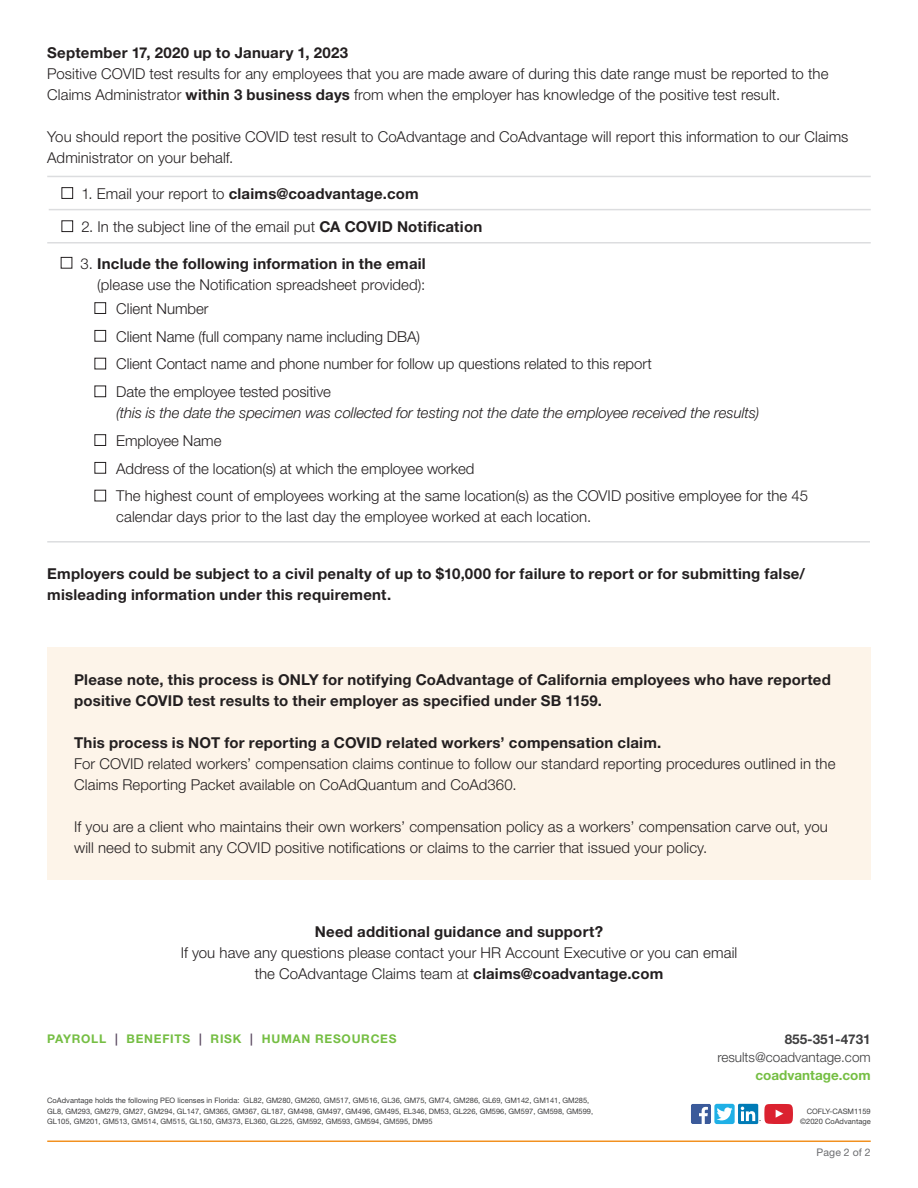
<style>
.page{position:relative;width:918px;height:1188px;background:#fff}
.page>*{position:absolute;margin:0;border:0;box-sizing:border-box;transform-origin:0 0}
.t1{font:300 15px/21px "Helvetica Neue LT Std";letter-spacing:.005em;color:#231f20}
.t2{font:700 15px/21px "Helvetica Neue LT Std";letter-spacing:.015em;color:#231f20}
.t3{font:italic 300 15px "Helvetica Neue LT Std";letter-spacing:-.005em;color:#231f20}
.t4{font:300 13.5px "Helvetica Neue LT Std";color:#3e3e3f}
.t5{font:700 13.5px "Helvetica Neue LT Std";color:#75be43}
.t6{font:700 13.5px "Helvetica Neue LT Std";color:#3e3e3f}
.t7{font:700 12px "Helvetica Neue LT Std";letter-spacing:.06em;color:#75be43}
.t8{font:10.5px "Helvetica Neue LT Std";letter-spacing:.015em;color:#6c6d70}
.t9{font:7.5px/10.5px "Helvetica Neue LT Std";color:#3e3e3f;text-align:right}
.s1{font-weight:700}
.s2{font-weight:300}
.s3{color:#5e4d64}
</style>
<div class="page">
<hr style="left:47px;top:1141px;width:824px;height:1px;background:#f2901f">
<hr style="left:47px;top:176px;width:824px;height:1px;background:#dcdddf">
<hr style="left:49px;top:209px;width:822px;height:1px;background:#dcdddf">
<hr style="left:47px;top:242px;width:824px;height:2px;background:#dcdddf">
<div style="left:62px;top:187px;width:11px;height:12px;border:1px solid #231f20"></div>
<div style="left:62px;top:220px;width:11px;height:12px;border:1px solid #231f20"></div>
<hr style="left:47px;top:541px;width:823px;height:2px;background:#dcdddf">
<div style="left:61px;top:257px;width:11px;height:12px;border:1px solid #231f20"></div>
<div style="left:94px;top:302px;width:12px;height:12px;border:1px solid #231f20"></div>
<div style="left:94px;top:330px;width:12px;height:12px;border:1px solid #231f20"></div>
<div style="left:94px;top:358px;width:12px;height:11px;border:1px solid #231f20"></div>
<div style="left:94px;top:386px;width:12px;height:11px;border:1px solid #231f20"></div>
<div style="left:94px;top:434px;width:12px;height:12px;border:1px solid #231f20"></div>
<div style="left:94px;top:462px;width:12px;height:12px;border:1px solid #231f20"></div>
<div style="left:94px;top:490px;width:12px;height:11px;border:1px solid #231f20"></div>
<div style="left:47px;top:648px;width:824px;height:232px;background:#fdf4e9"></div>
<svg style="left:691px;top:1104px;width:20px;height:20px"></svg>
<div style="left:714px;top:1104px;width:21px;height:20px;background:#1fb0e6;border-radius:2px"></div>
<svg style="left:717px;top:1107px;width:16px;height:13px"></svg>
<div style="left:738px;top:1104px;width:20px;height:20px;background:#007bb6"></div>
<svg style="left:741px;top:1104px;width:52px;height:20px"></svg>
<p class="t2" style="left:47px;top:42px;width:303px">September 17, 2020 up to January 1, 2023</p>
<p class="t1" style="left:47px;top:63px;width:783px">Positive COVID test results for any employees that you are made aware of during this date range must be reported to the<br>Claims Administrator <span class="s1">within 3 business days</span> from when the employer has knowledge of the positive test result.</p>
<p class="t1" style="left:47px;top:126px;width:803px">You should report the positive COVID test result to CoAdvantage and CoAdvantage will report this information to our Claims<br>Administrator on your behalf.</p>
<p class="t2" style="left:81px;top:183px;width:339px"><span class="s2">1. Email your report to</span> claims@coadvantage.com</p>
<p class="t1" style="left:81px;top:216px;width:402px">2. In the subject line of the email put <span class="s1">CA COVID Notification</span></p>
<p class="t1" style="left:81px;top:252px;width:347px;text-align:right">3. <span class="s1">Include the following information in the email </span>(please use the Notification spreadsheet provided):</p>
<p class="t1" style="left:116px;top:294px;width:537px;line-height:27.8px">Client Number<br>Client Name (full company name including DBA)<br>Client Contact name and phone number for follow up questions related to this report Date the employee tested positive</p>
<p class="t3" style="left:116px;top:404px;width:645px">(this is the date the specimen was collected for testing not the date the employee received the results)</p>
<p class="t1" style="left:116px;top:426px;width:694px;line-height:27.8px">Employee Name<br>Address of the location(s) at which the employee worked<br>The highest count of employees working at the same location(s) as the COVID positive employee for the 45</p>
<p class="t1" style="left:116px;top:506px;width:477px">calendar days prior to the last day the employee worked at each location.</p>
<p class="t2" style="left:47px;top:562px;width:759px">Employers could be subject to a civil penalty of up to $10,000 for failure to report or for submitting false/ misleading information under this requirement.</p>
<p class="t2" style="left:74px;top:669px;width:758px">Please note, this process is ONLY for notifying CoAdvantage of California employees who have reported positive COVID test results to their employer as specified under SB 1159.</p>
<p class="t2" style="left:74px;top:732px;width:589px">This process is NOT for reporting a COVID related workers’ compensation claim.</p>
<p class="t1" style="left:74px;top:753px;width:763px">For COVID related workers’ compensation claims continue to follow our standard reporting procedures outlined in the<br>Claims Reporting Packet available on CoAdQuantum and CoAd360.</p>
<p class="t1" style="left:74px;top:816px;width:755px">If you are a client who maintains their own workers’ compensation policy as a workers’ compensation carve out, you will need to submit any COVID positive notifications or claims to the carrier that issued your policy.</p>
<p class="t2" style="left:315px;top:921px;width:290px">Need additional guidance and support?</p>
<p class="t1" style="left:181px;top:942px;width:558px;text-align:center">If you have any questions please contact your HR Account Executive or you can email the CoAdvantage Claims team at <span class="s1">claims@coadvantage.com</span></p>
<p class="t7" style="left:47px;top:1032px;width:351px">PAYROLL <span class="s3">|</span> BENEFITS <span class="s3">|</span> RISK <span class="s3">|</span> HUMAN RESOURCES</p>
<p class="t6" style="left:785px;top:1031px;width:88px">855-351-4731</p>
<p class="t4" style="left:717px;top:1049px;width:155px">results@coadvantage.com</p>
<p class="t5" style="left:756px;top:1067px;width:117px">coadvantage.com</p>
<p class="t9" style="left:800px;top:1106px;width:72px">COFLY-CASM1159 ©2020 CoAdvantage</p>
<p class="t9" style="left:47px;top:1095px;width:547px;text-align:left">CoAdvantage holds the following PEO licenses in Florida: GL82, GM280, GM260, GM517, GM516, GL36, GM75, GM74, GM286, GL69, GM142, GM141, GM285,<br>GL8, GM293, GM279, GM27, GM294, GL147, GM365, GM367, GL187, GM498, GM497, GM496, GM495, EL346, DM53, GL226, GM596, GM597, GM598, GM599,<br>GL105, GM201, GM513, GM514, GM515, GL150, GM373, EL360, GL225, GM592, GM593, GM594, GM595, DM95</p>
<p class="t8" style="left:817px;top:1146px;width:56px">Page 2 of 2</p>
</div>
